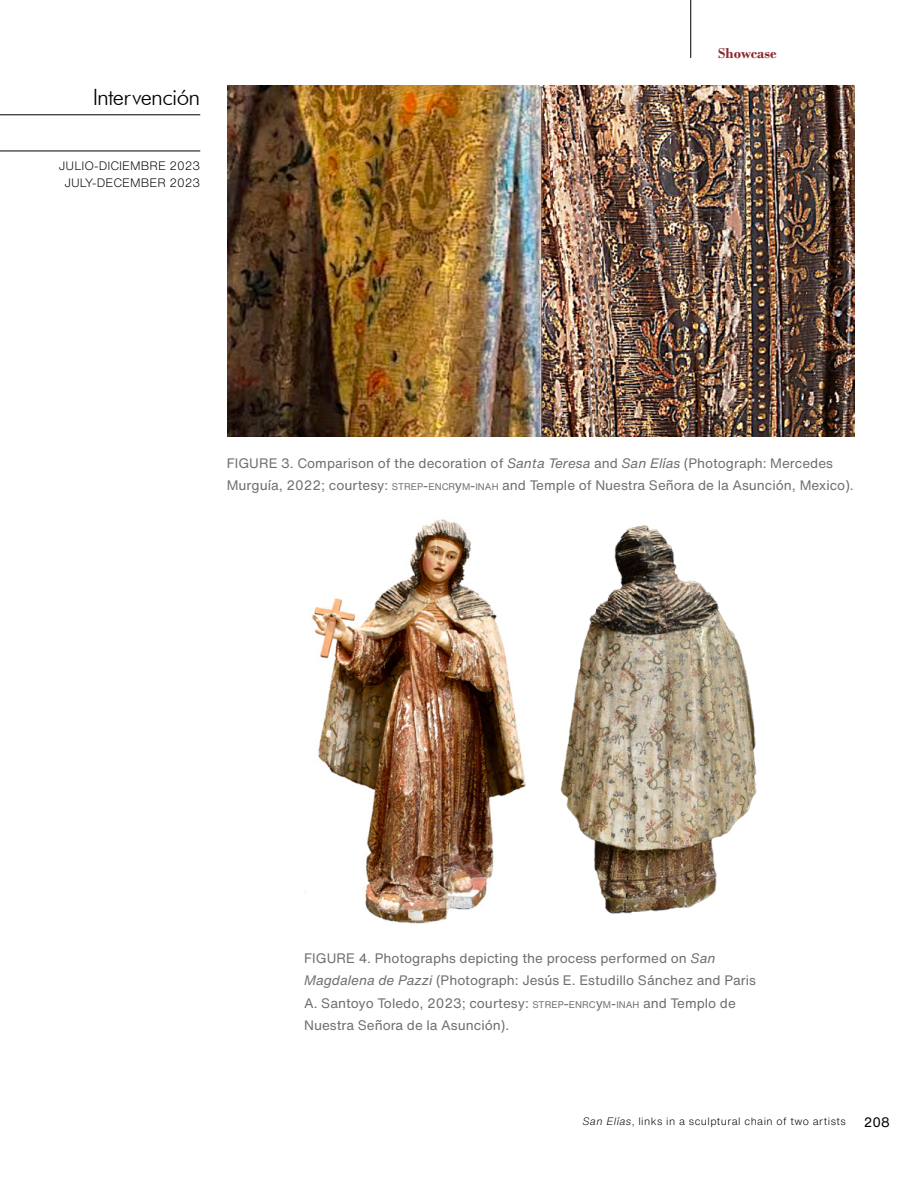
<style>
.page{position:relative;width:918px;height:1188px;background:#fff}
.page>*{position:absolute;margin:0;border:0;box-sizing:border-box;transform-origin:0 0}
.t1{font:300 22.5px "Futura BT";letter-spacing:-.03em;color:#000}
.t2{font:700 15px "Bodoni";color:#8b2830}
.t3{font:13.5px/22.5px "Helvetica Now Text";color:#706f6f}
.t4{font:13.5px "Helvetica Now Text";color:#000}
.t5{font:300 12px/16.5px "Helvetica Now Text";color:#000;text-align:center}
.t6{font:300 10.5px "Helvetica Now Text";letter-spacing:.04em;color:#000}
.s1{font-style:italic}
.s2{font-size:9.45px}
.s3{font-style:inherit}
</style>
<div class="page">
<hr style="left:690px;top:0;width:1px;height:58px;background:#000">
<hr style="left:0;top:115px;width:200px;height:1px;background:#000">
<hr style="left:0;top:151px;width:200px;height:1px;background:#000">
<img style="left:312px;top:519px;width:214px;height:405px">
<img style="left:560px;top:525px;width:197px;height:389px">
<img style="left:228px;top:85px;width:626px;height:351px">
<h1 class="t1" style="left:93px;top:83px;width:109px">Intervención</h1>
<p class="t5" style="left:59px;top:157px;width:143px">JULIO-DICIEMBRE 2023<br>JULY-DECEMBER 2023</p>
<p class="t2" style="left:718px;top:44px;width:60px">Showcase</p>
<p class="t3" style="left:227px;top:451px;width:628px">FIGURE 3. Comparison of the decoration of <span class="s1">Santa Teresa</span> and <span class="s1">San Elías</span> (Photograph: Mercedes<br>Murguía, 2022; courtesy: <span class="s2">STREP</span><span class="s3">-</span><span class="s2">ENCR</span>y<span class="s2">M</span><span class="s3">-</span><span class="s2">INAH</span> and Temple of Nuestra Señora de la Asunción, Mexico).</p>
<p class="t3" style="left:304px;top:946px;width:453px">FIGURE 4. Photographs depicting the process performed on <span class="s1">San Magdalena de Pazzi</span> (Photograph: Jesús E. Estudillo Sánchez and Paris A. Santoyo Toledo, 2023; courtesy: <span class="s2">STREP</span><span class="s3">-</span><span class="s2">ENRC</span>y<span class="s2">M</span><span class="s3">-</span><span class="s2">INAH</span> and Templo de Nuestra Señora de la Asunción).</p>
<p class="t6" style="left:582px;top:1114px;width:265px"><span class="s1">San Elías</span>, links in a sculptural chain of two artists</p>
<p class="t4" style="left:864px;top:1112px;width:27px">208</p>
</div>
